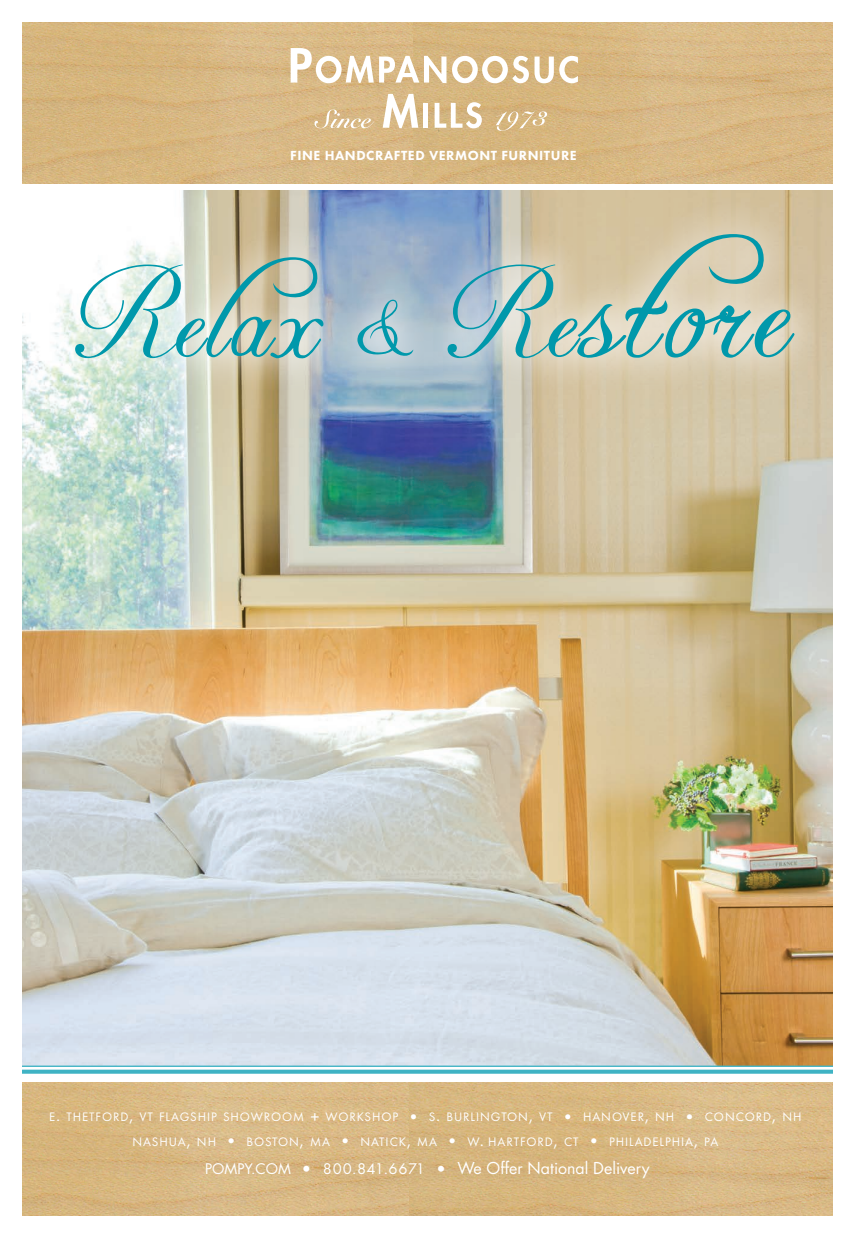
<style>
.page{position:relative;width:855px;height:1238px;background:#fff}
.page>*{position:absolute;margin:0;border:0;box-sizing:border-box;transform-origin:0 0}
.t1{font:112.62px "Freebooter Script";color:#0098ab}
.t2{font:16px "Futura Std";color:#fff}
.t3{font:800 13.75px "Futura PT";letter-spacing:.04em;color:#fff}
.t4{font:12.75px/24.8px "Futura PT";letter-spacing:.07em;color:#fff;text-align:center}
.s1{font-family:"Snell Roundhand";font-size:128.5px}
.s2{font-size:84.88px}
.s3{font-size:139.62px}
.s4{font-size:18.25px}
.s5{font-size:14.25px}
.s6{font-family:"Futura PT";font-size:21.38px}
.s7{font-family:"Futura PT";font-size:16.12px}
</style>
<div class="page">
<img style="left:22px;top:190px;width:810px;height:875px">
<div style="left:38px;top:196px;width:793px;height:199px;background:#fff;opacity:.62"></div>
<hr style="left:22px;top:1065px;width:810px;height:2px;background:#3fb3c4">
<svg style="left:22px;top:1069px;width:810px;height:4px;background:#5ebfcd"></svg>
<img style="left:412px;top:22px;width:420px;height:161px">
<img style="left:22px;top:22px;width:390px;height:161px">
<svg style="left:291px;top:48px;width:238px;height:35px"></svg>
<svg style="left:535px;top:56px;width:43px;height:27px"></svg>
<svg style="left:383px;top:94px;width:35px;height:34px"></svg>
<div style="left:423px;top:103px;width:5px;height:25px;background:#fff"></div>
<svg style="left:435px;top:102px;width:47px;height:26px"></svg>
<svg style="left:315px;top:109px;width:59px;height:19px"></svg>
<svg style="left:496px;top:111px;width:51px;height:20px"></svg>
<img style="left:409px;top:1082px;width:423px;height:133px">
<img style="left:22px;top:1082px;width:387px;height:133px">
<p class="t3" style="left:290px;top:147px;width:288px">FINE HANDCRAFTED VERMONT FURNITURE</p>
<h1 class="t1" style="left:63px;top:251px;width:731px"><span class="s1">R</span>elax <span class="s2">&amp;</span><span class="s1">R</span>e<span class="s3">store</span></h1>
<p class="t4" style="left:49px;top:1104px;width:754px">E<span class="s4">.</span> THETFORD<span class="s4">,</span> VT FLAGSHIP SHOWROOM <span class="s4">+</span> WORKSHOP <span class="s4">•</span> S<span class="s4">.</span> BURLINGTON<span class="s4">,</span> VT <span class="s4">•</span> HANOVER<span class="s4">,</span> NH <span class="s4">•</span> CONCORD<span class="s4">,</span> NH<br>NASHUA<span class="s4">,</span> NH <span class="s4">•</span> BOSTON<span class="s4">,</span> MA <span class="s4">•</span> NATICK<span class="s4">,</span> MA <span class="s4">•</span> W<span class="s4">.</span> HARTFORD<span class="s4">,</span> CT <span class="s4">•</span> PHILADELPHIA<span class="s4">,</span> PA</p>
<p class="t2" style="left:205px;top:1158px;width:446px"><span class="s5">POMPY.COM</span> <span class="s6">•</span> <span class="s7">800.841.6671</span> <span class="s6">•</span> We Offer National Delivery</p>
</div>
